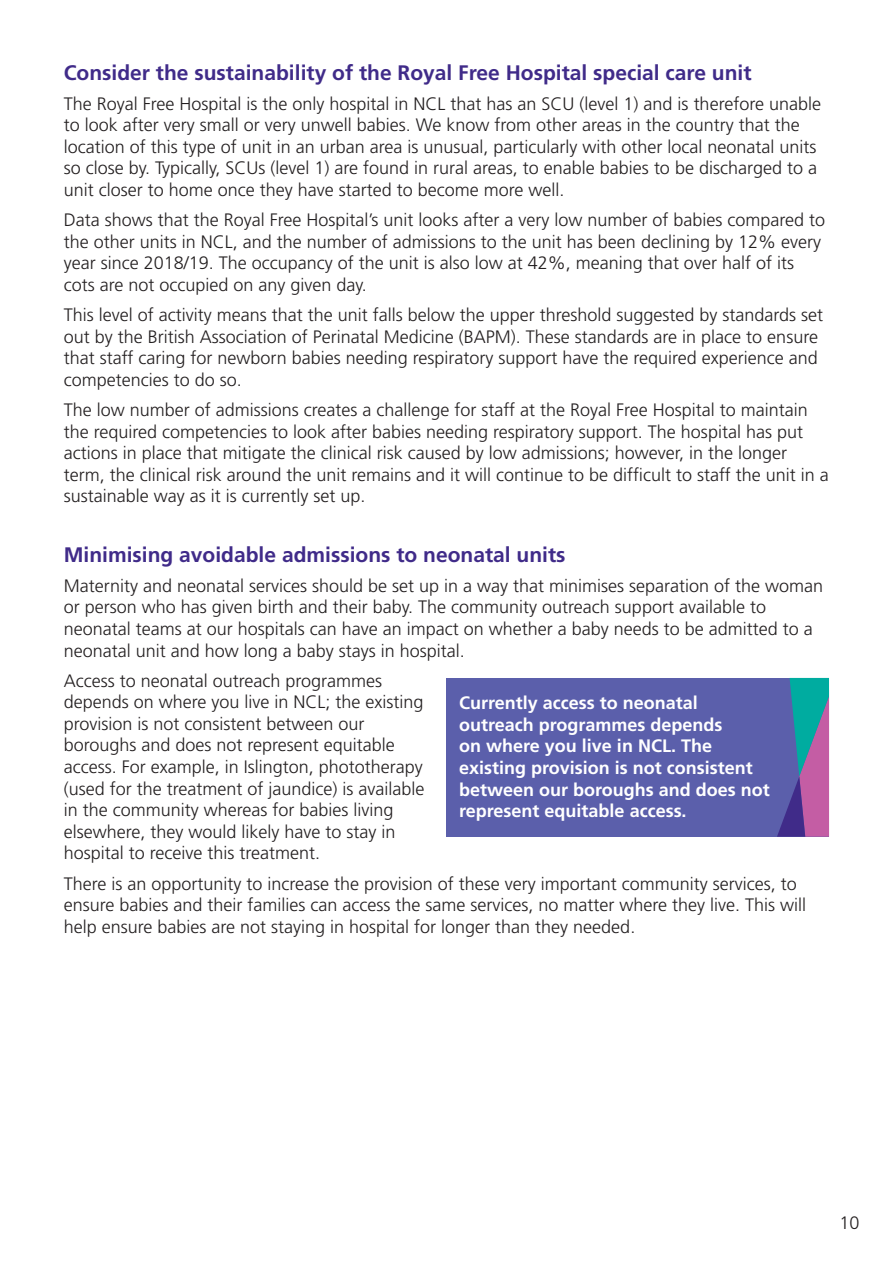
<style>
.page{position:relative;width:893px;height:1263px;background:#fff}
.page>*{position:absolute;margin:0;border:0;box-sizing:border-box;transform-origin:0 0}
.t1{font:700 21px "Frutiger";color:#402b89}
.t2{font:300 18px/21.6px "Frutiger";color:#231f20}
.t3{font:700 18px "Frutiger";color:#fff}
</style>
<div class="page">
<div style="left:446px;top:678px;width:383px;height:159px;background:#5b5fab"></div>
<svg style="left:777px;top:678px;width:52px;height:159px"></svg>
<h3 class="t1" style="left:64px;top:60px;width:689px">Consider the sustainability of the Royal Free Hospital special care unit</h3>
<p class="t2" style="left:64px;top:93px;width:759px">The Royal Free Hospital is the only hospital in NCL that has an SCU (level 1) and is therefore unable to look after very small or very unwell babies. We know from other areas in the country that the location of this type of unit in an urban area is unusual, particularly with other local neonatal units so close by. Typically, SCUs (level 1) are found in rural areas, to enable babies to be discharged to a unit closer to home once they have started to become more well.</p>
<p class="t2" style="left:64px;top:209px;width:763px">Data shows that the Royal Free Hospital’s unit looks after a very low number of babies compared to the other units in NCL, and the number of admissions to the unit has been declining by 12% every year since 2018/19. The occupancy of the unit is also low at 42%, meaning that over half of its cots are not occupied on any given day.</p>
<p class="t2" style="left:64px;top:304px;width:761px">This level of activity means that the unit falls below the upper threshold suggested by standards set out by the British Association of Perinatal Medicine (BAPM). These standards are in place to ensure that staff caring for newborn babies needing respiratory support have the required experience and competencies to do so.</p>
<p class="t2" style="left:64px;top:399px;width:767px">The low number of admissions creates a challenge for staff at the Royal Free Hospital to maintain the required competencies to look after babies needing respiratory support. The hospital has put actions in place that mitigate the clinical risk caused by low admissions; however, in the longer term, the clinical risk around the unit remains and it will continue to be diffcult to staff the unit in a sustainable way as it is currently set up.</p>
<h3 class="t1" style="left:64px;top:542px;width:503px">Minimising avoidable admissions to neonatal units</h3>
<p class="t2" style="left:64px;top:575px;width:761px">Maternity and neonatal services should be set up in a way that minimises separation of the woman or person who has given birth and their baby. The community outreach support available to neonatal teams at our hospitals can have an impact on whether a baby needs to be admitted to a neonatal unit and how long a baby stays in hospital.</p>
<p class="t2" style="left:64px;top:670px;width:361px">Access to neonatal outreach programmes depends on where you live in NCL; the existing</p>
<p class="t3" style="left:459px;top:692px;width:240px">Currently access to neonatal</p>
<p class="t2" style="left:64px;top:713px;width:302px">provision is not consistent between our</p>
<p class="t3" style="left:459px;top:714px;width:265px">outreach programmes depends</p>
<p class="t2" style="left:64px;top:734px;width:333px">boroughs and does not represent equitable</p>
<p class="t3" style="left:459px;top:735px;width:254px">on where you live in NCL. The</p>
<p class="t2" style="left:64px;top:756px;width:361px">access. For example, in Islington, phototherapy</p>
<p class="t3" style="left:459px;top:757px;width:295px">existing provision is not consistent</p>
<p class="t2" style="left:64px;top:778px;width:362px">(used for the treatment of jaundice) is available</p>
<p class="t3" style="left:459px;top:779px;width:312px">between our boroughs and does not</p>
<p class="t2" style="left:64px;top:799px;width:331px">in the community whereas for babies living</p>
<p class="t3" style="left:459px;top:800px;width:229px">represent equitable access.</p>
<p class="t2" style="left:64px;top:821px;width:333px">elsewhere, they would likely have to stay in hospital to receive this treatment.</p>
<p class="t2" style="left:64px;top:872px;width:744px">There is an opportunity to increase the provision of these very important community services, to ensure babies and their families can access the same services, no matter where they live. This will help ensure babies are not staying in hospital for longer than they needed.</p>
<p class="t2" style="left:839px;top:1212px;width:22px">10</p>
</div>
